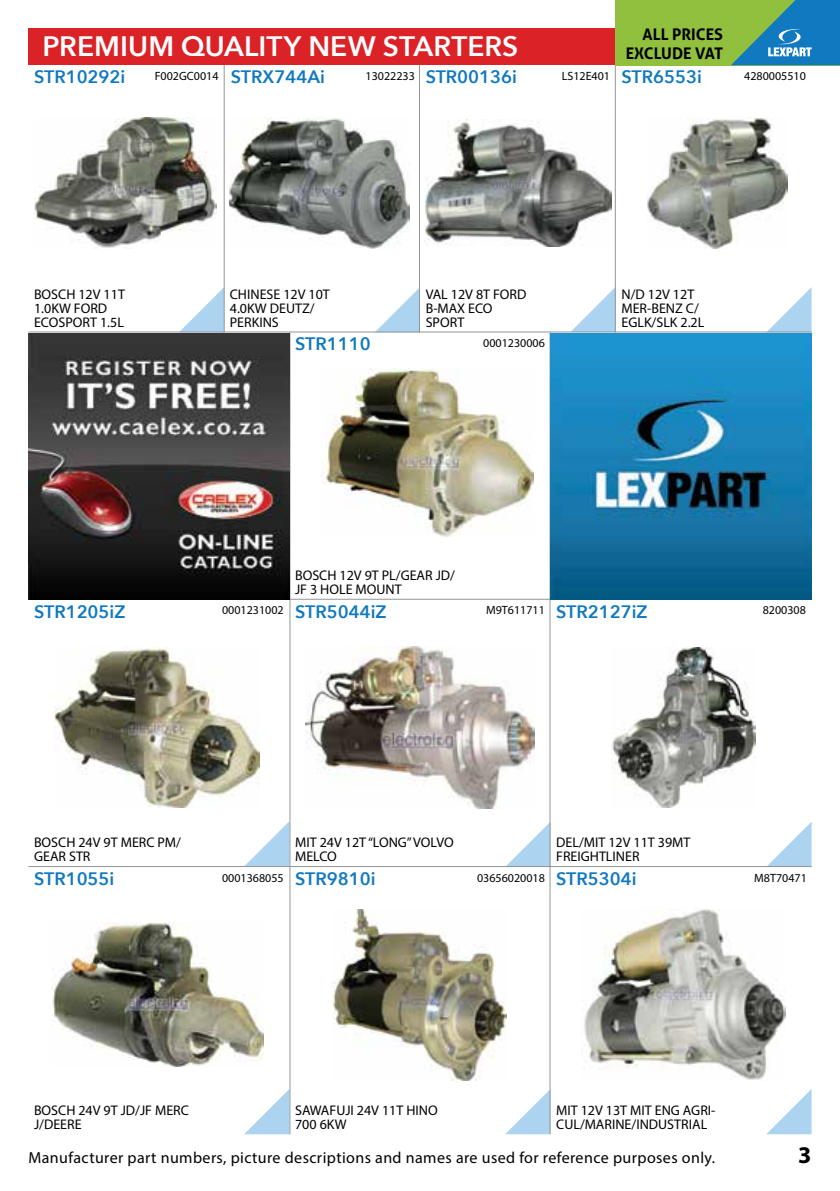
<style>
.page{position:relative;width:840px;height:1191px;background:#fff}
.page>*{position:absolute;margin:0;border:0;box-sizing:border-box;transform-origin:0 0}
.t1{font:600 28px "Avenir Next";letter-spacing:.005em;color:#fff}
.t2{font:700 24px "Myriad Pro";color:#000}
.t3{font:600 18px "Avenir Next";color:#1079bf}
.t4{font:16px "Myriad Pro";letter-spacing:.025em;color:#000}
.t5{font:700 16px/19.2px "Aller";color:#000;text-align:right}
.t6{font:14px/14px "Myriad Pro";color:#000}
.t7{font:12px "Myriad Pro";color:#000}
.s1{font-family:"Avenir Next";font-weight:600;font-size:18px;color:#1079bf}
</style>
<div class="page">
<svg style="left:245px;top:822px;width:44px;height:44px"></svg>
<svg style="left:506px;top:823px;width:43px;height:43px"></svg>
<svg style="left:767px;top:822px;width:44px;height:44px"></svg>
<svg style="left:244px;top:1089px;width:45px;height:45px"></svg>
<svg style="left:505px;top:1090px;width:44px;height:44px"></svg>
<svg style="left:766px;top:1090px;width:45px;height:44px"></svg>
<svg style="left:571px;top:288px;width:43px;height:43px"></svg>
<svg style="left:180px;top:288px;width:43px;height:43px"></svg>
<svg style="left:376px;top:288px;width:43px;height:43px"></svg>
<svg style="left:768px;top:288px;width:43px;height:43px"></svg>
<div style="left:28px;top:28px;width:783px;height:37px;background:#db2327"></div>
<hr style="left:28px;top:331px;width:783px;height:1px;background:#939598">
<hr style="left:28px;top:599px;width:783px;height:1px;background:#939598">
<hr style="left:28px;top:866px;width:783px;height:1px;background:#939598">
<hr style="left:289px;top:332px;width:1px;height:802px;background:#939598">
<hr style="left:549px;top:332px;width:1px;height:802px;background:#939598">
<hr style="left:223px;top:65px;width:1px;height:267px;background:#939598">
<hr style="left:419px;top:65px;width:1px;height:267px;background:#939598">
<hr style="left:614px;top:65px;width:1px;height:267px;background:#939598">
<img style="left:321px;top:369px;width:212px;height:167px">
<img style="left:55px;top:647px;width:204px;height:160px">
<img style="left:305px;top:647px;width:229px;height:161px">
<img style="left:333px;top:909px;width:173px;height:171px">
<img style="left:584px;top:909px;width:200px;height:171px">
<img style="left:34px;top:118px;width:182px;height:131px">
<img style="left:229px;top:118px;width:180px;height:131px">
<img style="left:424px;top:120px;width:186px;height:127px">
<img style="left:646px;top:118px;width:141px;height:130px">
<img style="left:52px;top:923px;width:212px;height:143px">
<img style="left:611px;top:648px;width:144px;height:159px">
<div style="left:615px;top:0;width:224px;height:65px;background:#91c03e"></div>
<svg style="left:731px;top:0;width:108px;height:65px"></svg>
<img style="left:28px;top:333px;width:261px;height:267px">
<img style="left:550px;top:333px;width:261px;height:267px">
<h1 class="t1" style="left:43px;top:23px;width:477px">PREMIUM QUALITY NEW STARTERS</h1>
<p class="t5" style="left:625px;top:25px;width:99px">ALL PRICES<br>EXCLUDE VAT</p>
<p class="t3" style="left:34px;top:61px;width:93px">STR10292i</p>
<p class="t7" style="left:155px;top:68px;width:65px">F002GC0014</p>
<p class="t3" style="left:231px;top:61px;width:95px">STRX744Ai</p>
<p class="t3" style="left:425px;top:61px;width:93px">STR00136i</p>
<p class="t7" style="left:365px;top:68px;width:51px">13022233</p>
<p class="t7" style="left:561px;top:68px;width:141px">LS12E401 <span class="s1">STR6553i</span></p>
<p class="t7" style="left:743px;top:68px;width:63px">4280005510</p>
<p class="t6" style="left:34px;top:287px;width:92px">BOSCH 12V 11T<br>1.0KW FORD<br>ECOSPORT 1.5L</p>
<p class="t6" style="left:230px;top:287px;width:101px">CHINESE 12V 10T<br>4.0KW DEUTZ/<br>PERKINS</p>
<p class="t6" style="left:425px;top:287px;width:102px">VAL 12V 8T FORD<br>B-MAX ECO<br>SPORT</p>
<p class="t3" style="left:295px;top:329px;width:77px">STR1110</p>
<p class="t7" style="left:483px;top:336px;width:63px">0001230006</p>
<p class="t6" style="left:621px;top:287px;width:84px">N/D 12V 12T<br>MER-BENZ C/<br>EGLK/SLK 2.2L</p>
<p class="t6" style="left:295px;top:568px;width:161px">BOSCH 12V 9T PL/GEAR JD/<br>JF 3 HOLE MOUNT</p>
<p class="t3" style="left:34px;top:596px;width:93px">STR1205iZ</p>
<p class="t7" style="left:222px;top:603px;width:63px">0001231002</p>
<p class="t3" style="left:295px;top:596px;width:93px">STR5044iZ</p>
<p class="t3" style="left:556px;top:596px;width:93px">STR2127iZ</p>
<p class="t7" style="left:762px;top:603px;width:45px">8200308</p>
<p class="t7" style="left:486px;top:603px;width:60px">M9T611711</p>
<p class="t6" style="left:34px;top:835px;width:148px">BOSCH 24V 9T MERC PM/<br>GEAR STR</p>
<p class="t3" style="left:34px;top:863px;width:82px">STR1055i</p>
<p class="t7" style="left:222px;top:870px;width:63px">0001368055</p>
<p class="t6" style="left:295px;top:835px;width:160px">MIT 24V 12T “LONG” VOLVO<br>MELCO</p>
<p class="t3" style="left:295px;top:863px;width:82px">STR9810i</p>
<p class="t7" style="left:477px;top:870px;width:69px">03656020018</p>
<p class="t6" style="left:556px;top:835px;width:136px">DEL/MIT 12V 11T 39MT<br>FREIGHTLINER</p>
<p class="t3" style="left:556px;top:863px;width:82px">STR5304i</p>
<p class="t7" style="left:753px;top:870px;width:54px">M8T70471</p>
<p class="t6" style="left:34px;top:1102px;width:156px">BOSCH 24V 9T JD/JF MERC<br>J/DEERE</p>
<p class="t6" style="left:295px;top:1102px;width:144px">SAWAFUJI 24V 11T HINO<br>700 6KW</p>
<p class="t6" style="left:556px;top:1102px;width:161px">MIT 12V 13T MIT ENG AGRI-<br>CUL/MARINE/INDUSTRIAL</p>
<p class="t4" style="left:28px;top:1147px;width:688px">Manufacturer part numbers, picture descriptions and names are used for reference purposes only.</p>
<h2 class="t2" style="left:797px;top:1138px;width:15px">3</h2>
</div>
